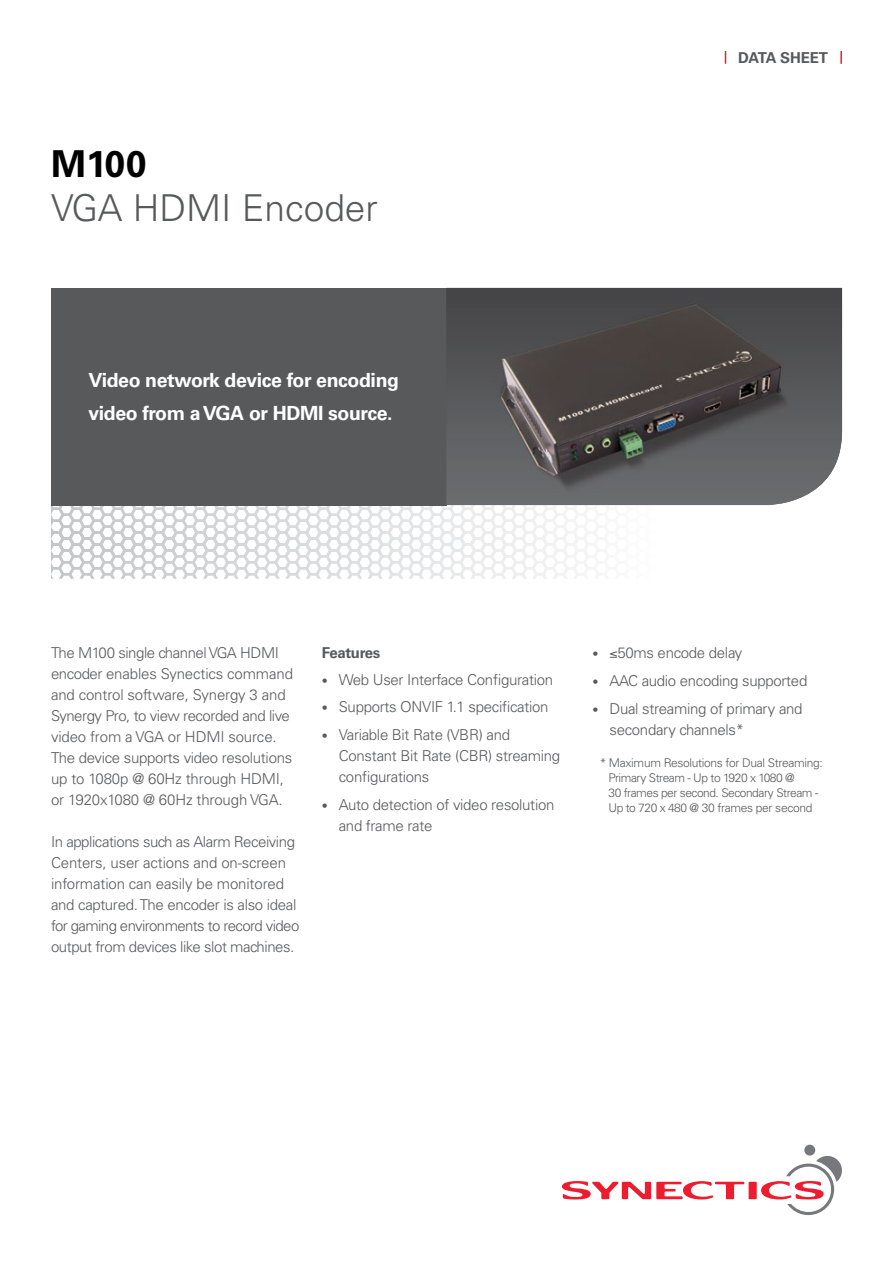
<style>
.page{position:relative;width:893px;height:1263px;background:#fff}
.page>*{position:absolute;margin:0;border:0;box-sizing:border-box;transform-origin:0 0}
.t1{font:300 37.05px "Univers";color:#58595b}
.t2{font:700 37.05px "Univers";color:#000}
.t3{font:700 19.5px/33px "Univers";letter-spacing:-.02em;color:#fff}
.t4{font:300 15px/21px "Univers";letter-spacing:-.02em;color:#58595b}
.t5{font:700 15px "Univers";letter-spacing:-.02em;color:#58595b}
.t6{font:300 12px/15px "Univers";letter-spacing:-.04em;color:#58595b}
.s1{font-size:12px}
</style>
<div class="page">
<svg style="left:725px;top:51px;width:1px;height:13px"></svg>
<svg style="left:840px;top:51px;width:2px;height:13px"></svg>
<div style="left:804px;top:1145px;width:11px;height:10px;background:#77787b;border-radius:50%"></div>
<svg style="left:562px;top:1156px;width:280px;height:59px"></svg>
<svg style="left:51px;top:505px;width:597px;height:74px"></svg>
<div style="left:51px;top:288px;width:395px;height:217px;background:#58595b"></div>
<img style="left:446px;top:288px;width:396px;height:217px">
<h1 class="t2" style="left:51px;top:142px;width:97px">M100</h1>
<h1 class="t1" style="left:51px;top:186px;width:328px">VGA HDMI Encoder</h1>
<h2 class="t3" style="left:88px;top:364px;width:312px">Video network device for encoding video from a VGA or HDMI source.</h2>
<p class="t5" style="left:738px;top:49px;width:91px">DATA SHEET</p>
<p class="t4" style="left:51px;top:642px;width:243px">The M100 single channel VGA HDMI encoder enables Synectics command and control software, Synergy 3 and Synergy Pro, to view recorded and live video from a VGA or HDMI source.<br>The device supports video resolutions up to 1080p @ 60Hz through HDMI, or 1920x1080 @ 60Hz through VGA.</p>
<p class="t4" style="left:51px;top:831px;width:250px">In applications such as Alarm Receiving Centers, user actions and on-screen information can easily be monitored and captured. The encoder is also ideal for gaming environments to record video output from devices like slot machines.</p>
<p class="t5" style="left:322px;top:643px;width:60px">Features</p>
<p class="t4" style="left:322px;top:669px;width:233px"><span class="s1">•</span> Web User Interface Configuration</p>
<p class="t4" style="left:322px;top:696px;width:228px"><span class="s1">•</span> Supports ONVIF 1.1 specification</p>
<p class="t4" style="left:339px;top:724px;width:223px;text-indent:-17px"><span class="s1">•</span> Variable Bit Rate (VBR) and<br>Constant Bit Rate (CBR) streaming configurations</p>
<p class="t4" style="left:339px;top:794px;width:217px;text-indent:-17px"><span class="s1">•</span> Auto detection of video resolution and frame rate</p>
<p class="t4" style="left:592px;top:642px;width:151px"><span class="s1">•</span> ≤50ms encode delay</p>
<p class="t4" style="left:592px;top:670px;width:216px"><span class="s1">•</span> AAC audio encoding supported</p>
<p class="t4" style="left:609px;top:698px;width:195px;text-indent:-17px"><span class="s1">•</span> Dual streaming of primary and secondary channels*</p>
<p class="t6" style="left:608px;top:755px;width:216px;text-indent:-9px">* Maximum Resolutions for Dual Streaming:<br>Primary Stream - Up to 1920 x 1080 @<br>30 frames per second. Secondary Stream - Up to 720 x 480 @ 30 frames per second</p>
</div>
